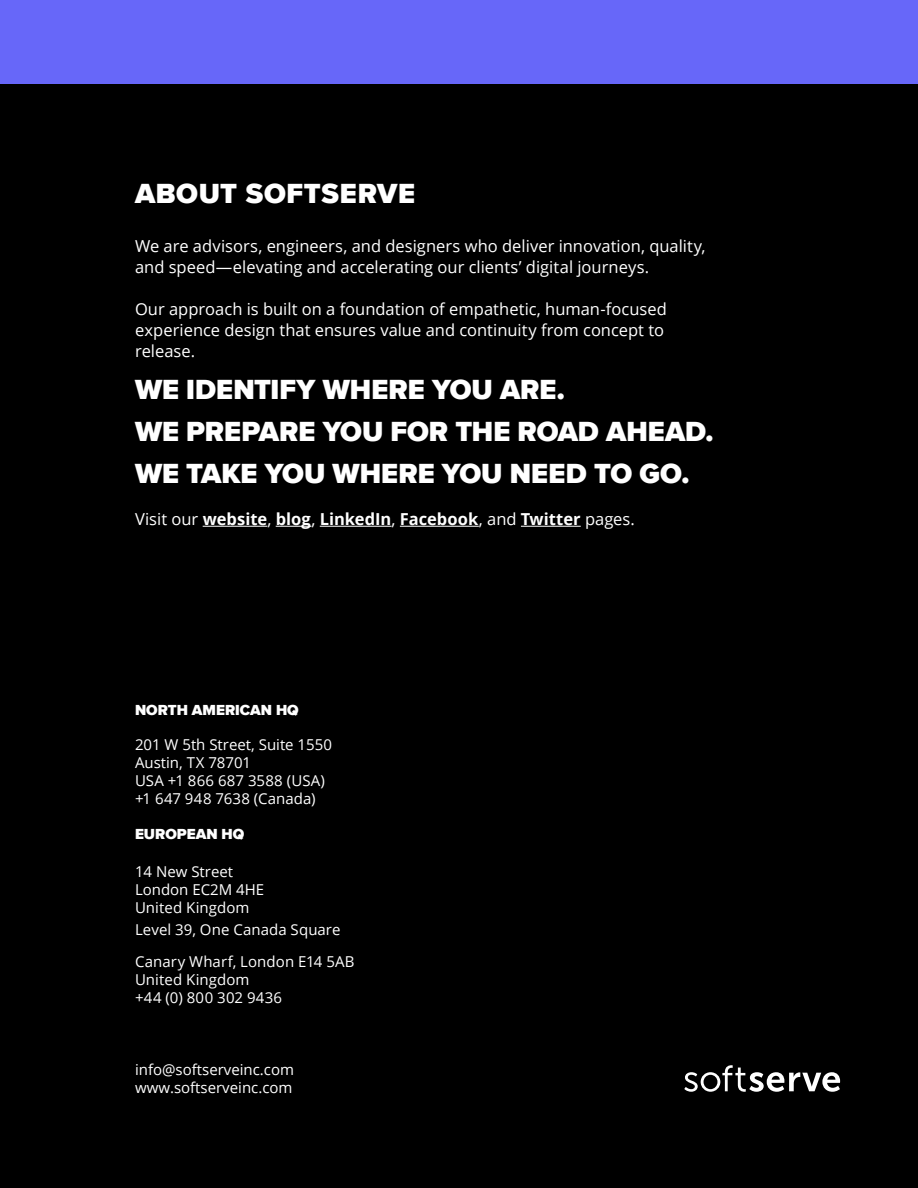
<style>
.page{position:relative;width:918px;height:1188px;background:#000}
.page>*{position:absolute;margin:0;border:0;box-sizing:border-box;transform-origin:0 0}
.t1{font:900 28.5px/42px "Proxima Nova";color:#fff}
.t2{font:900 28.5px "Proxima Nova";letter-spacing:.02em;color:#fff}
.t3{font:16.5px/21px "Open Sans";color:#fff}
.t4{font:700 16.5px "Open Sans";color:#fff}
.t5{font:15px/18px "Open Sans";color:#fff}
.t6{font:900 15px "Proxima Nova";color:#fff}
.s1{font-weight:400}
</style>
<div class="page">
<svg style="left:684px;top:1065px;width:156px;height:27px"></svg>
<div style="left:0;top:0;width:918px;height:84px;background:#6767f9"></div>
<hr style="left:203px;top:526px;width:64px;height:1px;background:#fff">
<hr style="left:276px;top:526px;width:35px;height:1px;background:#fff">
<hr style="left:320px;top:526px;width:72px;height:1px;background:#fff">
<hr style="left:400px;top:526px;width:79px;height:1px;background:#fff">
<hr style="left:521px;top:526px;width:60px;height:1px;background:#fff">
<h1 class="t2" style="left:135px;top:172px;width:282px">ABOUT SOFTSERVE</h1>
<p class="t3" style="left:135px;top:235px;width:572px">We are advisors, engineers, and designers who deliver innovation, quality, and speed—elevating and accelerating our clients’ digital journeys.</p>
<p class="t3" style="left:135px;top:298px;width:533px">Our approach is built on a foundation of empathetic, human-focused experience design that ensures value and continuity from concept to release.</p>
<h1 class="t1" style="left:135px;top:368px;width:580px">WE IDENTIFY WHERE YOU ARE.<br>WE PREPARE YOU FOR THE ROAD AHEAD.<br>WE TAKE YOU WHERE YOU NEED TO GO.</h1>
<p class="t4" style="left:135px;top:507px;width:502px"><span class="s1">Visit our</span> website<span class="s1">,</span> blog<span class="s1">,</span> LinkedIn<span class="s1">,</span> Facebook<span class="s1">, and</span> Twitter <span class="s1">pages.</span></p>
<p class="t6" style="left:135px;top:699px;width:165px">NORTH AMERICAN HQ</p>
<p class="t5" style="left:135px;top:735px;width:198px">201 W 5th Street, Suite 1550<br>Austin, TX 78701<br>USA +1 866 687 3588 (USA) +1 647 948 7638 (Canada)</p>
<p class="t6" style="left:135px;top:823px;width:111px">EUROPEAN HQ</p>
<p class="t5" style="left:135px;top:862px;width:131px">14 New Street<br>London EC2M 4HE<br>United Kingdom</p>
<p class="t5" style="left:135px;top:913px;width:221px;line-height:31.8px">Level 39, One Canada Square<br>Canary Wharf, London E14 5AB</p>
<p class="t5" style="left:135px;top:970px;width:149px">United Kingdom<br>+44 (0) 800 302 9436</p>
<p class="t5" style="left:135px;top:1060px;width:161px">info@softserveinc.com www.softserveinc.com</p>
</div>
